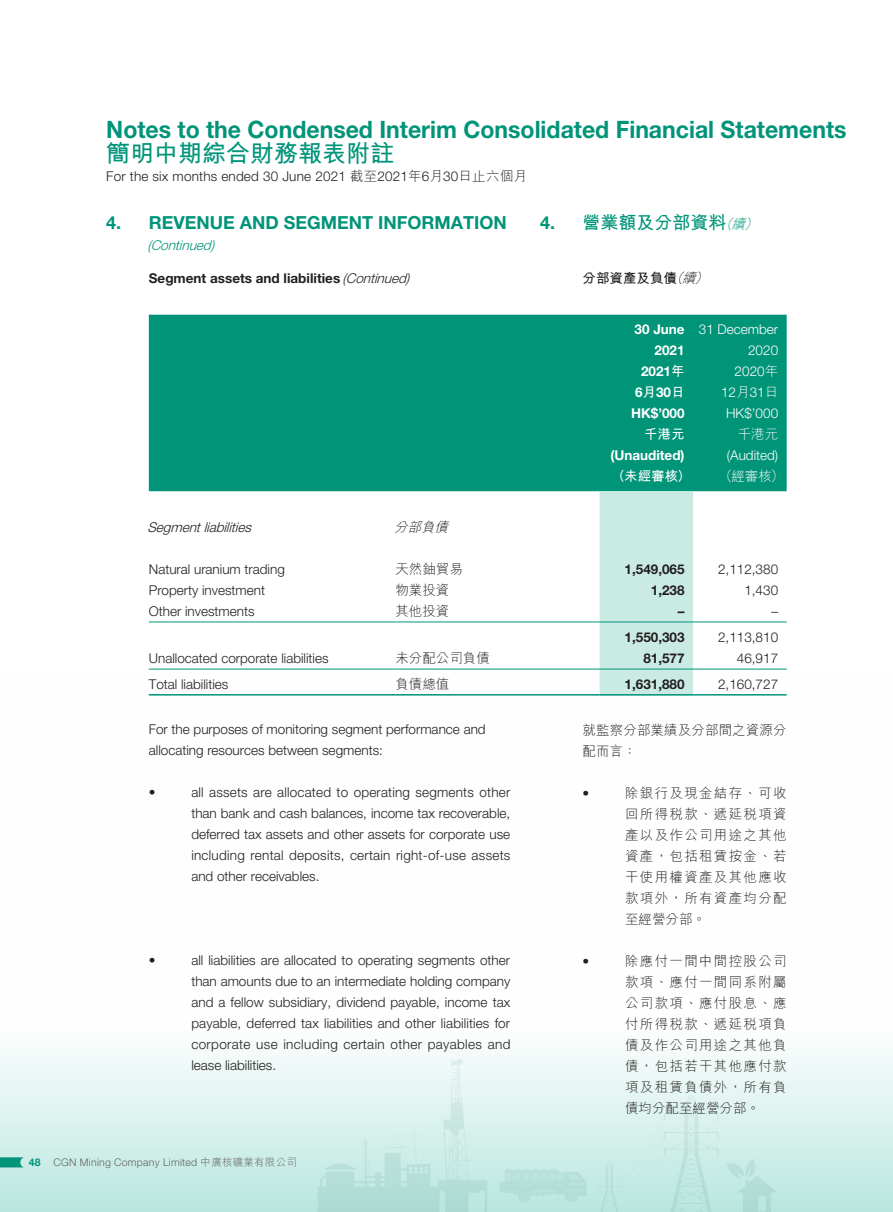
<style>
.page{position:relative;width:893px;height:1212px;background:#fff}
.page>*{position:absolute;margin:0;border:0;box-sizing:border-box;transform-origin:0 0}
.t1{font:700 24px "Helvetica Neue LT Std";color:#009479;scale:.96 1}
.t2{font:700 24px "M Hei HK";color:#009479}
.t3{font:700 18px "Helvetica Neue LT Std";color:#009479}
.t4{font:700 18px "M Hei HK";color:#009479}
.t5{font:300 13.5px/21px "Helvetica Neue LT Std";color:#231f20;text-align:justify}
.t6{font:300 13.5px/21px "M Hei HK";letter-spacing:.095em;color:#231f20;text-align:justify}
.t7{font:700 13.5px "Helvetica Neue LT Std";color:#231f20}
.t8{font:300 13.5px/21px "Helvetica Neue LT Std";color:#fff;text-align:right}
.t9{font:700 13.5px/21px "Helvetica Neue LT Std";color:#fff;text-align:right}
.t10{font:300 13.5px/21px "M Hei HK";letter-spacing:.01em;color:#231f20}
.t11{font:italic 300 13.5px "Helvetica Neue LT Std";color:#231f20}
.t12{font:italic 300 13.5px "Helvetica Neue LT Std";color:#009479}
.t13{font:700 13.5px "M Hei HK";color:#231f20}
.t14{font:700 13.5px "M Hei HK";color:#fff}
.t15{font:300 13.5px "M Hei HK";color:#fff}
.t16{font:300 13.5px "M Hei HK";color:#231f20}
.t17{font:italic 300 13.5px "M Hei HK";color:#231f20}
.t18{font:300 10.5px "Helvetica Neue LT Std";letter-spacing:.02em;color:#636366}
.s1{font-family:"M Hei HK"}
.s2{font-weight:300;font-style:italic}
.s3{font-family:"Helvetica Neue LT Std"}
.s4{font-weight:300;font-style:italic;font-size:13.5px}
.s5{font-weight:700;color:#009479}
</style>
<div class="page">
<svg style="left:0;top:670px;width:893px;height:542px"></svg>
<svg style="left:0;top:1157px;width:24px;height:10px"></svg>
<img style="left:288px;top:927px;width:550px;height:285px">
<div style="left:149px;top:315px;width:638px;height:176px;background:#009479"></div>
<div style="left:600px;top:491px;width:93px;height:203px;background:#c9ebe3"></div>
<hr style="left:149px;top:622px;width:246px;height:1px;background:#009479">
<hr style="left:395px;top:622px;width:205px;height:1px;background:#009479">
<hr style="left:600px;top:622px;width:93px;height:1px;background:#009479">
<hr style="left:693px;top:622px;width:94px;height:1px;background:#009479">
<hr style="left:149px;top:669px;width:246px;height:1px;background:#009479">
<hr style="left:395px;top:669px;width:205px;height:1px;background:#009479">
<hr style="left:600px;top:669px;width:93px;height:1px;background:#009479">
<hr style="left:693px;top:669px;width:94px;height:1px;background:#009479">
<hr style="left:149px;top:694px;width:246px;height:1px;background:#009479">
<hr style="left:395px;top:694px;width:205px;height:1px;background:#009479">
<hr style="left:600px;top:694px;width:93px;height:1px;background:#009479">
<hr style="left:693px;top:694px;width:94px;height:1px;background:#009479">
<h1 class="t1" style="left:106px;top:115px;width:772px">Notes to the Condensed Interim Consolidated Financial Statements</h1>
<h1 class="t2" style="left:106px;top:136px;width:289px">簡明中期綜合財務報表附註</h1>
<p class="t5" style="left:106px;top:165px;width:422px">For the six months ended 30 June 2021 <span class="s1">截至</span>2021<span class="s1">年</span>6<span class="s1">月</span>30<span class="s1">日止六個月</span></p>
<h2 class="t3" style="left:106px;top:211px;width:402px">4. REVENUE AND SEGMENT INFORMATION</h2>
<p class="t12" style="left:147px;top:237px;width:69px">(Continued)</p>
<p class="t7" style="left:149px;top:270px;width:263px">Segment assets and liabilities <span class="s2">(Continued)</span></p>
<h2 class="t4" style="left:540px;top:209px;width:224px"><span class="s3">4.</span> 營業額及分部資料<span class="s4">（續）</span></h2>
<p class="t13" style="left:583px;top:269px;width:132px">分部資產及負債<span class="s2">（續）</span></p>
<p class="t9" style="left:635px;top:318px;width:52px">30 June<br>2021</p>
<p class="t8" style="left:699px;top:318px;width:81px">31 December<br>2020</p>
<p class="t9" style="left:635px;top:360px;width:51px;text-align:center">2021<span class="s1">年<br></span>6<span class="s1">月</span>30<span class="s1">日</span></p>
<p class="t8" style="left:721px;top:360px;width:59px">2020<span class="s1">年<br></span>12<span class="s1">月</span>31<span class="s1">日</span></p>
<p class="t9" style="left:631px;top:402px;width:55px">HK$’000</p>
<p class="t8" style="left:726px;top:402px;width:54px">HK$’000</p>
<p class="t14" style="left:644px;top:424px;width:42px">千港元</p>
<p class="t15" style="left:738px;top:425px;width:42px">千港元</p>
<p class="t9" style="left:610px;top:444px;width:76px">(Unaudited)</p>
<p class="t8" style="left:727px;top:444px;width:53px">(Audited)</p>
<p class="t14" style="left:612px;top:466px;width:80px">（未經審核）</p>
<p class="t15" style="left:719px;top:467px;width:67px">（經審核）</p>
<p class="t11" style="left:147px;top:518px;width:109px">Segmentliabilities</p>
<p class="t17" style="left:394px;top:517px;width:60px">分部負債</p>
<p class="t5" style="left:149px;top:558px;width:138px">Natural uranium trading</p>
<p class="t6" style="left:395px;top:557px;width:69px">天然鈾貿易</p>
<p class="t7" style="left:625px;top:560px;width:62px">1,549,065</p>
<p class="t5" style="left:718px;top:558px;width:62px">2,112,380</p>
<p class="t5" style="left:149px;top:579px;width:118px">Property investment</p>
<p class="t6" style="left:395px;top:578px;width:55px">物業投資</p>
<p class="t7" style="left:651px;top:581px;width:35px">1,238</p>
<p class="t5" style="left:744px;top:579px;width:35px">1,430</p>
<p class="t5" style="left:149px;top:600px;width:107px">Other investments</p>
<p class="t6" style="left:395px;top:599px;width:55px">其他投資</p>
<p class="t7" style="left:678px;top:602px;width:8px">–</p>
<p class="t5" style="left:771px;top:600px;width:8px">–</p>
<p class="t7" style="left:625px;top:628px;width:62px">1,550,303</p>
<p class="t5" style="left:718px;top:626px;width:62px">2,113,810</p>
<p class="t5" style="left:149px;top:647px;width:181px">Unallocated corporate liabilities</p>
<p class="t16" style="left:395px;top:648px;width:96px">未分配公司負債</p>
<p class="t7" style="left:643px;top:649px;width:43px">81,577</p>
<p class="t5" style="left:737px;top:647px;width:43px">46,917</p>
<p class="t5" style="left:149px;top:673px;width:81px">Total liabilities</p>
<p class="t6" style="left:395px;top:673px;width:55px">負債總值</p>
<p class="t7" style="left:625px;top:675px;width:62px">1,631,880</p>
<p class="t5" style="left:718px;top:673px;width:62px">2,160,727</p>
<p class="t5" style="left:149px;top:718px;width:338px">For the purposes of monitoring segment performance and allocating resources between segments:</p>
<p class="t5" style="left:149px;top:781px;width:8px">•</p>
<p class="t5" style="left:191px;top:781px;width:321px">all assets are allocated to operating segments other than bank and cash balances, income tax recoverable, deferred tax assets and other assets for corporate use including rental deposits, certain right-of-use assets and other receivables.</p>
<p class="t10" style="left:583px;top:718px;width:206px">就監察分部業績及分部間之資源分配而言：</p>
<p class="t5" style="left:583px;top:782px;width:8px">•</p>
<p class="t6" style="left:625px;top:781px;width:163px">除銀行及現金結存、可收回所得稅款、遞延稅項資產以及作公司用途之其他資產，包括租賃按金、若干使用權資產及其他應收款項外，所有資產均分配至經營分部。</p>
<p class="t5" style="left:583px;top:950px;width:8px">•</p>
<p class="t6" style="left:625px;top:950px;width:163px">除應付一間中間控股公司款項、應付一間同系附屬公司款項、應付股息、應付所得稅款、遞延稅項負債及作公司用途之其他負債，包括若干其他應付款項及租賃負債外，所有負債均分配至經營分部。</p>
<p class="t5" style="left:149px;top:949px;width:8px">•</p>
<p class="t5" style="left:191px;top:949px;width:321px">all liabilities are allocated to operating segments other than amounts due to an intermediate holding company and a fellow subsidiary, dividend payable, income tax payable, deferred tax liabilities and other liabilities for corporate use including certain other payables and lease liabilities.</p>
<p class="t18" style="left:29px;top:1156px;width:270px"><span class="s5">48</span> CGN Mining Company Limited <span class="s1">中廣核礦業有限公司</span></p>
</div>
